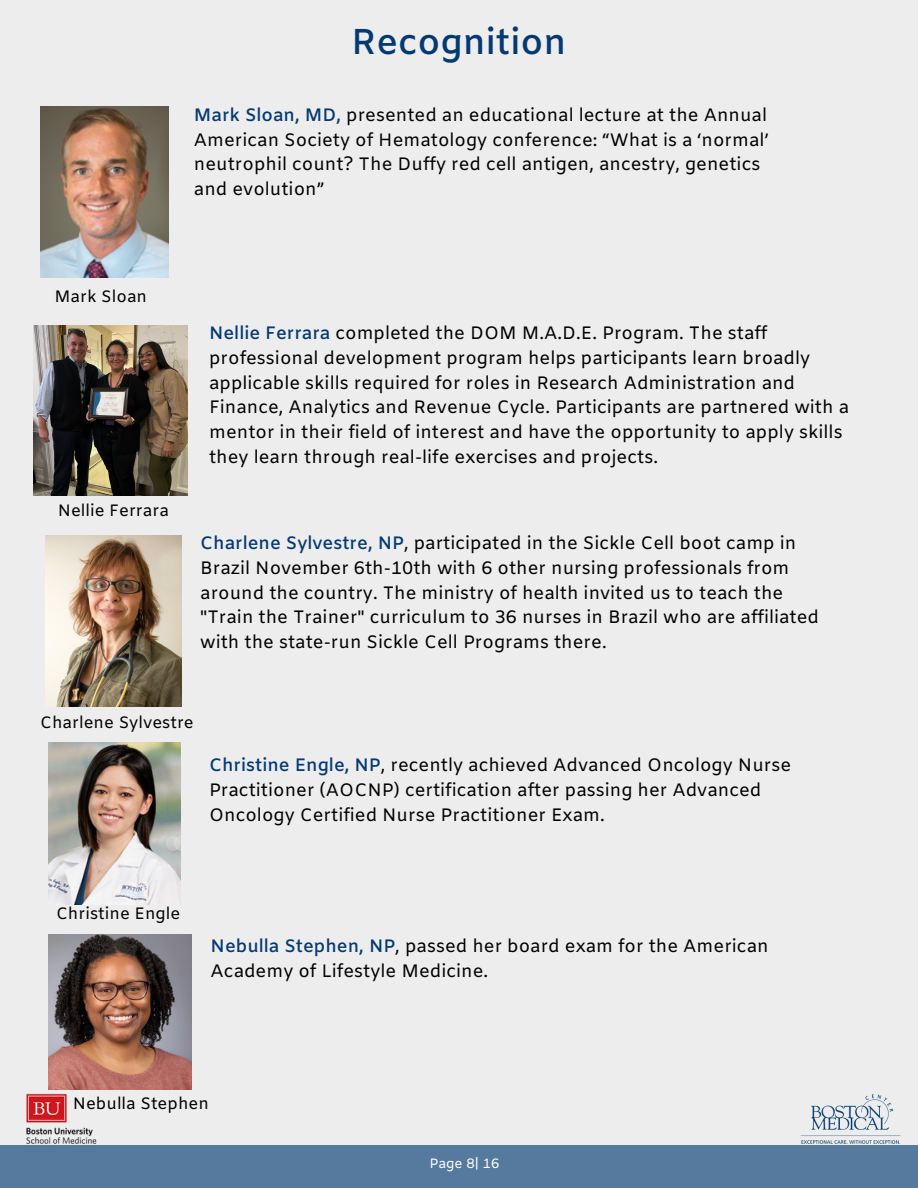
<style>
.page{position:relative;width:918px;height:1188px;background:#ededed}
.page>*{position:absolute;margin:0;border:0;box-sizing:border-box;transform-origin:0 0}
.t1{font:600 36px "Amiko";color:#043a74}
.t2{font:18px/24.8px "Amiko";color:#000}
.t3{font:16.5px "Amiko";color:#000}
.t4{font:13.5px "Amiko";color:#fff}
.s1{font-weight:600;color:#043a74}
</style>
<div class="page">
<div style="left:0;top:1146px;width:918px;height:42px;background:#56799e"></div>
<img style="left:15px;top:1073px;width:92px;height:73px">
<img style="left:800px;top:1095px;width:100px;height:48px">
<img style="left:34px;top:325px;width:154px;height:170px">
<img style="left:45px;top:536px;width:136px;height:171px">
<img style="left:40px;top:107px;width:128px;height:171px">
<img style="left:49px;top:743px;width:131px;height:162px">
<img style="left:49px;top:934px;width:143px;height:155px">
<h1 class="t1" style="left:351px;top:20px;width:217px">Recognition</h1>
<p class="t2" style="left:194px;top:104px;width:576px"><span class="s1">Mark Sloan, MD,</span> presented an educational lecture at the Annual American Society of Hematology conference: “What is a ‘normal’ neutrophil count? The Duffy red cell antigen, ancestry, genetics and evolution”</p>
<p class="t3" style="left:54px;top:287px;width:94px">Mark Sloan</p>
<p class="t3" style="left:58px;top:500px;width:113px">Nellie Ferrara</p>
<p class="t2" style="left:209px;top:322px;width:642px"><span class="s1">Nellie Ferrara</span> completed the DOM M.A.D.E. Program. The staff professional development program helps participants learn broadly applicable skills required for roles in Research Administration and Finance, Analytics and Revenue Cycle. Participants are partnered with a mentor in their field of interest and have the opportunity to apply skills they learn through real-life exercises and projects.</p>
<p class="t2" style="left:200px;top:532px;width:620px"><span class="s1">Charlene Sylvestre, NP</span>, participated in the Sickle Cell boot camp in Brazil November 6th-10th with 6 other nursing professionals from around the country. The ministry of health invited us to teach the "Train the Trainer" curriculum to 36 nurses in Brazil who are affiliated with the state-run Sickle Cell Programs there.</p>
<p class="t3" style="left:40px;top:712px;width:155px">Charlene Sylvestre</p>
<p class="t2" style="left:209px;top:754px;width:584px"><span class="s1">Christine Engle, NP</span>, recently achieved Advanced Oncology Nurse<br>Practitioner (AOCNP) certification after passing her Advanced<br>Oncology Certified Nurse Practitioner Exam.</p>
<p class="t3" style="left:56px;top:904px;width:126px">Christine Engle</p>
<p class="t2" style="left:211px;top:935px;width:560px"><span class="s1">Nebulla Stephen, NP</span>, passed her board exam for the American<br>Academy of Lifestyle Medicine.</p>
<p class="t3" style="left:73px;top:1094px;width:138px">Nebulla Stephen</p>
<p class="t4" style="left:429px;top:1156px;width:72px">Page 8| 16</p>
</div>
